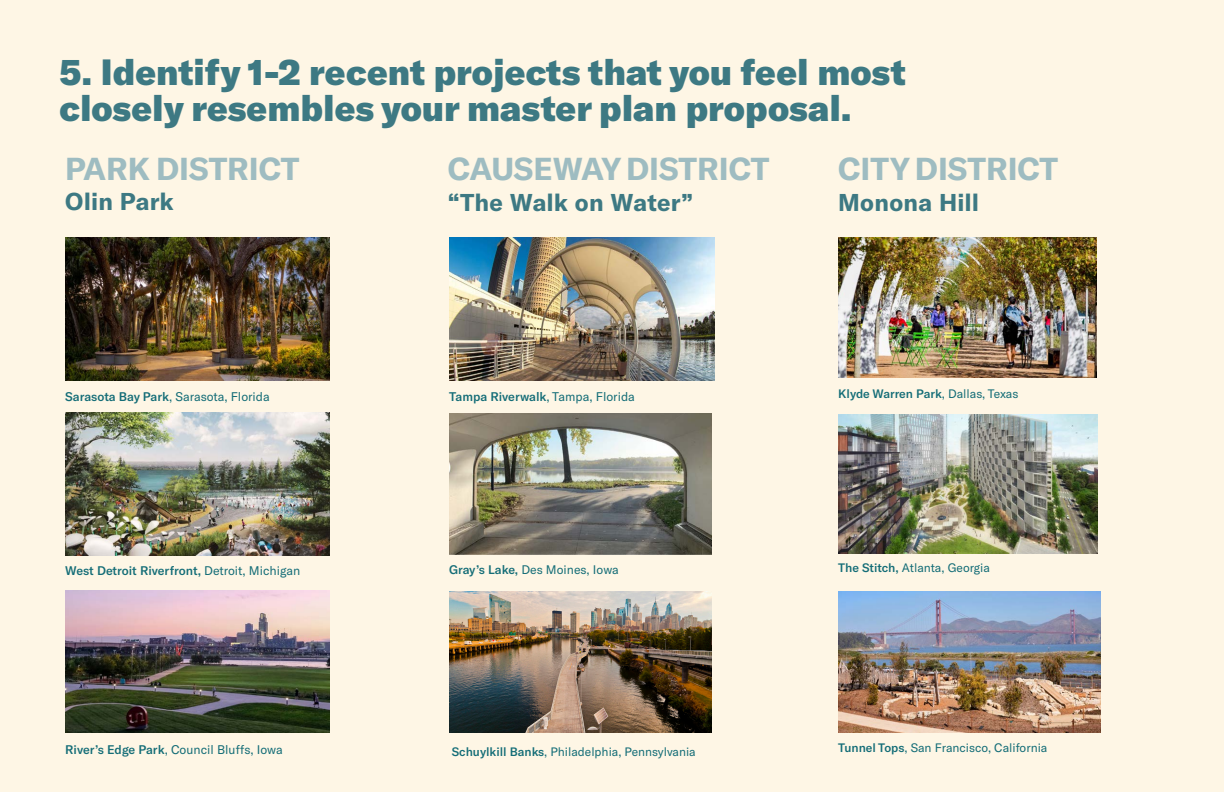
<style>
.page{position:relative;width:1224px;height:792px;background:#fef6e5}
.page>*{position:absolute;margin:0;border:0;box-sizing:border-box;transform-origin:0 0}
.t1{font:900 36px/36px "GT America";color:#3d7983}
.t2{font:700 31.3px "GT America";color:#9ebcc1}
.t3{font:700 24px "GT America";letter-spacing:.005em;color:#3d7983}
.t4{font:12.4px "GT America";color:#146d77}
.t5{font:500 12.4px "GT America";color:#146d77}
.t6{font:12.3px "GT America";color:#146d77}
.t7{font:12.1px "GT America";color:#146d77}
.t8{font:500 12.1px "GT America";color:#146d77}
.t9{font:12px "GT America";color:#146d77}
.s1{font-weight:500}
.s2{font-weight:400}
</style>
<div class="page">
<img style="left:65px;top:238px;width:264px;height:142px">
<img style="left:65px;top:413px;width:264px;height:142px">
<img style="left:65px;top:590px;width:264px;height:143px">
<img style="left:449px;top:413px;width:263px;height:142px">
<img style="left:450px;top:592px;width:261px;height:141px">
<img style="left:449px;top:237px;width:265px;height:143px">
<img style="left:838px;top:238px;width:259px;height:139px">
<img style="left:839px;top:414px;width:258px;height:140px">
<img style="left:838px;top:592px;width:262px;height:141px">
<p class="t1" style="left:59px;top:53px;width:848px">5. Identify 1-2 recent projects that you feel most closely resembles your master plan proposal.</p>
<p class="t2" style="left:65px;top:149px;width:236px">PARK DISTRICT</p>
<p class="t3" style="left:65px;top:186px;width:110px">Olin Park</p>
<p class="t2" style="left:448px;top:149px;width:323px">CAUSEWAY DISTRICT</p>
<p class="t3" style="left:448px;top:188px;width:247px">“The Walk on Water”</p>
<p class="t2" style="left:838px;top:149px;width:222px">CITY DISTRICT</p>
<p class="t3" style="left:838px;top:188px;width:142px">Monona Hill</p>
<p class="t4" style="left:65px;top:389px;width:206px"><span class="s1">Sarasota Bay Park</span>, Sarasota, Florida</p>
<p class="t5" style="left:449px;top:389px;width:187px">Tampa Riverwalk<span class="s2">, Tampa, Florida</span></p>
<p class="t8" style="left:838px;top:387px;width:182px">Klyde Warren Park<span class="s2">, Dallas, Texas</span></p>
<p class="t5" style="left:65px;top:563px;width:236px">West Detroit Riverfront, <span class="s2">Detroit, Michigan</span></p>
<p class="t6" style="left:449px;top:563px;width:171px"><span class="s1">Gray’s Lake,</span> Des Moines, Iowa</p>
<p class="t7" style="left:838px;top:561px;width:153px"><span class="s1">The Stitch,</span> Atlanta, Georgia</p>
<p class="t4" style="left:65px;top:743px;width:219px"><span class="s1">River’s Edge Park</span>, Council Bluffs, Iowa</p>
<p class="t9" style="left:452px;top:745px;width:245px"><span class="s1">Schuylkill Banks</span>, Philadelphia, Pennsylvania</p>
<p class="t7" style="left:838px;top:741px;width:211px"><span class="s1">Tunnel Tops</span>, San Francisco, California</p>
</div>
